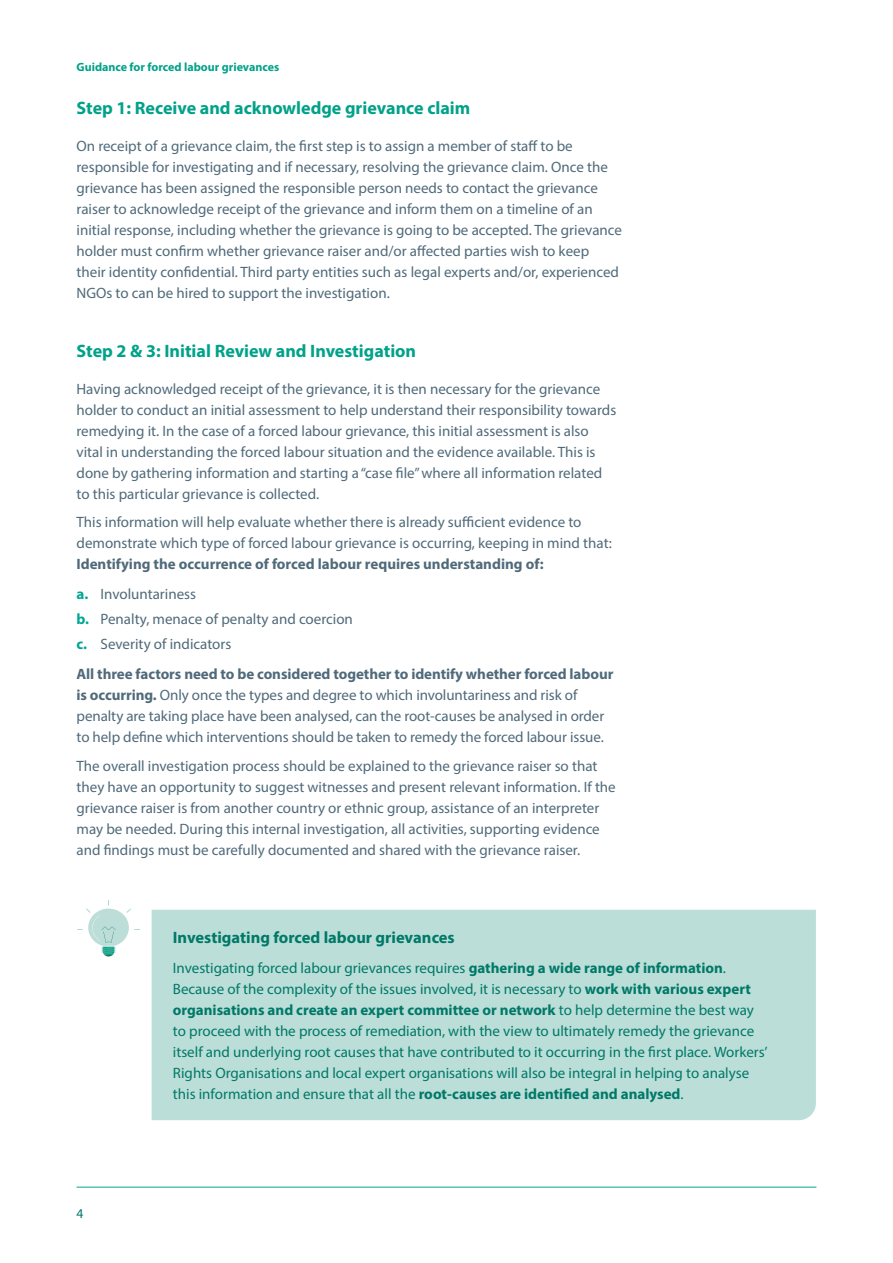
<style>
.page{position:relative;width:893px;height:1263px;background:#fff}
.page>*{position:absolute;margin:0;border:0;box-sizing:border-box;transform-origin:0 0}
.Subtitle__12pt{font:700 18px "Myriad Pro";color:#00a289}
.Box_Title{font:700 16.5px "Myriad Pro";color:#007968}
.Main_Text__10pt{font:15px/21px "Myriad Pro";color:#506a7a}
.Box_Text__White{font:15px/21px "Myriad Pro";color:#007968}
.Numbering{font:15px "Myriad Pro";color:#506a7a}
.t1{font:13.5px "Myriad Pro";color:#007968}
.t2{font:700 12px "Myriad Pro";color:#00a289}
.s1{font-weight:700}
.s2{font-weight:700;color:#00a694}
</style>
<div class="page">
<hr style="left:77px;top:1187px;width:739px;height:1px;background:#00a694">
<div style="left:152px;top:910px;width:664px;height:210px;background:#bcded8"></div>
<svg style="left:77px;top:900px;width:63px;height:56px"></svg>
<p class="t2" style="left:77px;top:59px;width:204px">Guidance for forced labour grievances</p>
<p class="Subtitle__12pt" style="left:77px;top:96px;width:395px">Step 1: Receive and acknowledge grievance claim</p>
<p class="Main_Text__10pt" style="left:77px;top:135px;width:547px">On receipt of a grievance claim, the first step is to assign a member of staff to be responsible for investigating and if necessary, resolving the grievance claim. Once the grievance has been assigned the responsible person needs to contact the grievance raiser to acknowledge receipt of the grievance and inform them on a timeline of an initial response, including whether the grievance is going to be accepted. The grievance holder must confirm whether grievance raiser and/or affected parties wish to keep their identity confidential. Third party entities such as legal experts and/or, experienced NGOs to can be hired to support the investigation.</p>
<p class="Subtitle__12pt" style="left:77px;top:339px;width:341px">Step 2 &amp; 3: Initial Review and Investigation</p>
<p class="Main_Text__10pt" style="left:77px;top:378px;width:541px">Having acknowledged receipt of the grievance, it is then necessary for the grievance holder to conduct an initial assessment to help understand their responsibility towards remedying it. In the case of a forced labour grievance, this initial assessment is also vital in understanding the forced labour situation and the evidence available. This is done by gathering information and starting a “case file” where all information related to this particular grievance is collected.</p>
<p class="Main_Text__10pt" style="left:77px;top:512px;width:537px">This information will help evaluate whether there is already sufficient evidence to demonstrate which type of forced labour grievance is occurring, keeping in mind that:<br><span class="s1">Identifying the occurrence of forced labour requires understanding of:</span></p>
<p class="Numbering" style="left:77px;top:585px;width:121px"><span class="s2">a.</span> Involuntariness</p>
<p class="Numbering" style="left:77px;top:610px;width:278px"><span class="s2">b.</span> Penalty, menace of penalty and coercion</p>
<p class="Numbering" style="left:77px;top:635px;width:156px"><span class="s2">c.</span> Severity of indicators</p>
<p class="Main_Text__10pt" style="left:77px;top:663px;width:538px"><span class="s1">All three factors need to be considered together to identify whether forced labour is occurring.</span> Only once the types and degree to which involuntariness and risk of penalty are taking place have been analysed, can the root-causes be analysed in order to help define which interventions should be taken to remedy the forced labour issue.</p>
<p class="Main_Text__10pt" style="left:77px;top:755px;width:541px">The overall investigation process should be explained to the grievance raiser so that they have an opportunity to suggest witnesses and present relevant information. If the grievance raiser is from another country or ethnic group, assistance of an interpreter may be needed. During this internal investigation, all activities, supporting evidence and findings must be carefully documented and shared with the grievance raiser.</p>
<p class="t1" style="left:77px;top:1205px;width:8px">4</p>
<p class="Box_Title" style="left:173px;top:927px;width:283px">Investigating forced labour grievances</p>
<p class="Box_Text__White" style="left:173px;top:957px;width:596px">Investigating forced labour grievances requires <span class="s1">gathering a wide range of information</span>.<br>Because of the complexity of the issues involved, it is necessary to <span class="s1">work with various expert organisations and create an expert committee or network</span> to help determine the best way to proceed with the process of remediation, with the view to ultimately remedy the grievance itself and underlying root causes that have contributed to it occurring in the first place. Workers’ Rights Organisations and local expert organisations will also be integral in helping to analyse this information and ensure that all the <span class="s1">root-causes are identified and analysed</span>.</p>
</div>
